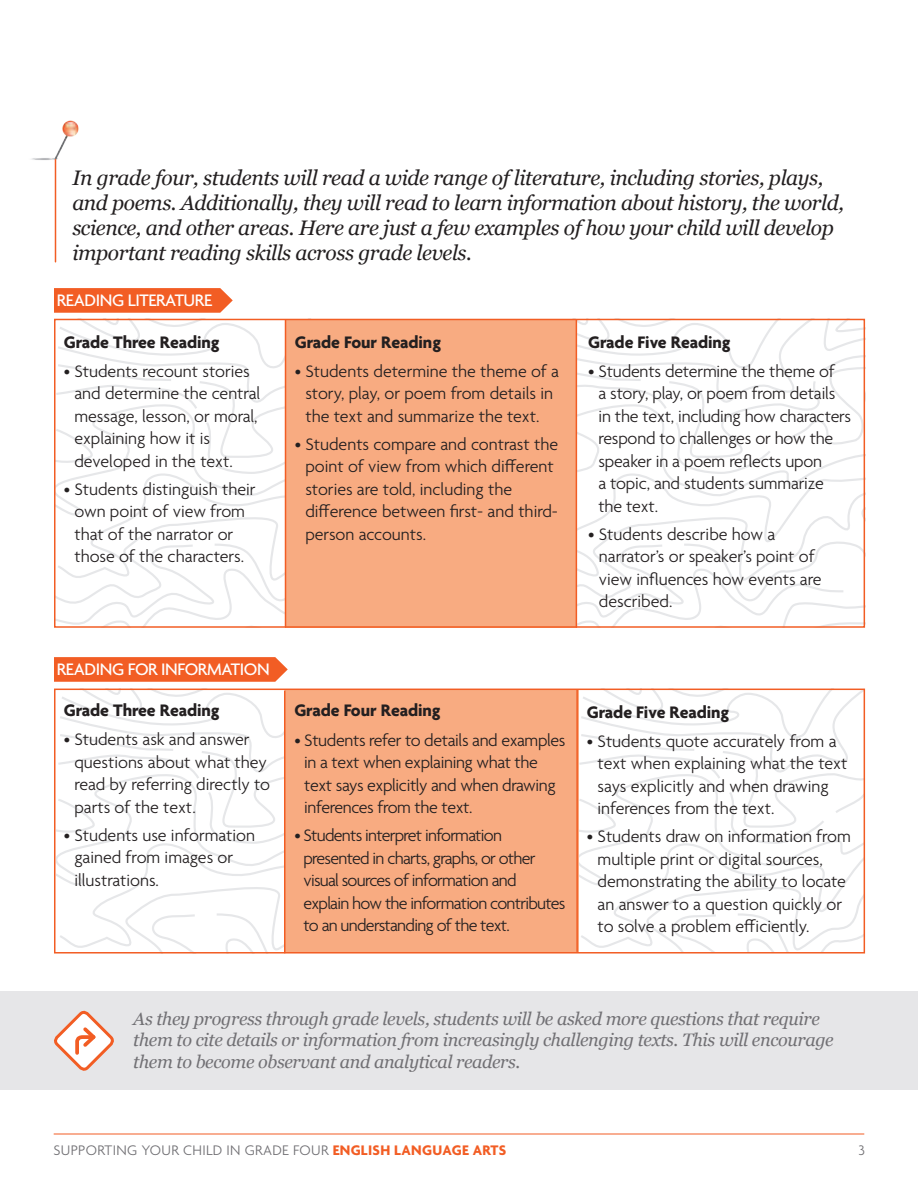
<style>
.page{position:relative;width:918px;height:1188px;background:#fff}
.page>*{position:absolute;margin:0;border:0;box-sizing:border-box;transform-origin:0 0}
.Call_Out{font:italic 21px/25.2px "Georgia";letter-spacing:-.02em;color:#231f20}
.Bullet_Copy{font:300 18px/22.5px "Agenda";color:#231f20}
.Call_Out-2{font:italic 18px/21.6px "Georgia";letter-spacing:-.02em;color:#717074}
.Bullet_Copy-2{font:300 18px/22.5px "Agenda";letter-spacing:-.04em;color:#231f20}
.Bullet_Copy-3{font:300 18px/22.5px "Agenda";letter-spacing:-.02em;color:#231f20}
.Bullet_Copy-4{font:700 18px "Agenda";color:#231f20}
.Call_Out-3{font:500 18px "Agenda";letter-spacing:-.02em;color:#fff}
.t1{font:300 15px "Agenda";letter-spacing:.02em;color:#717074}
.s1{font-weight:700;color:#f25d24}
</style>
<div class="page">
<img style="left:31px;top:120px;width:48px;height:56px">
<svg style="left:57px;top:692px;width:227px;height:259px"></svg>
<svg style="left:579px;top:692px;width:283px;height:259px"></svg>
<svg style="left:57px;top:322px;width:228px;height:303px"></svg>
<svg style="left:577px;top:322px;width:285px;height:303px"></svg>
<div style="left:286px;top:319px;width:291px;height:309px;background:#f8ab81"></div>
<hr style="left:576px;top:320px;width:1px;height:307px;background:#f25d24">
<hr style="left:285px;top:320px;width:1px;height:307px;background:#f25d24">
<hr style="left:54px;top:1134px;width:810px;height:1px;background:#f25d24">
<div style="left:54px;top:319px;width:811px;height:309px;border:2px solid #f25d24"></div>
<hr style="left:55px;top:160px;width:1px;height:102px;background:#f25d24">
<div style="left:285px;top:689px;width:294px;height:263px;background:#f8ab81"></div>
<hr style="left:576px;top:690px;width:2px;height:261px;background:#f25d24">
<hr style="left:284px;top:691px;width:2px;height:262px;background:#f25d24">
<div style="left:54px;top:689px;width:811px;height:265px;border:2px solid #f25d24"></div>
<div style="left:1px;top:991px;width:917px;height:99px;background:#e6e6e8"></div>
<svg style="left:54px;top:1010px;width:60px;height:61px"></svg>
<svg style="left:54px;top:288px;width:179px;height:25px;background:#f2652e"></svg>
<svg style="left:54px;top:657px;width:234px;height:25px;background:#f2632d"></svg>
<p class="Call_Out" style="left:72px;top:165px;width:773px">In grade four, students will read a wide range of literature, including stories, plays, and poems. Additionally, they will read to learn information about history, the world, science, and other areas. Here are just a few examples of how your child will develop important reading skills across grade levels.</p>
<p class="Call_Out-3" style="left:57px;top:290px;width:157px">READING LITERATURE</p>
<p class="Bullet_Copy-4" style="left:64px;top:332px;width:157px">Grade Three Reading</p>
<p class="Bullet_Copy" style="left:74px;top:361px;width:187px;text-indent:-11px">• Students recount stories and determine the central message, lesson, or moral, explaining how it is developed in the text.</p>
<p class="Bullet_Copy" style="left:74px;top:479px;width:183px;text-indent:-11px">• Students distinguish their own point of view from that of the narrator or those of the characters.</p>
<p class="Call_Out-3" style="left:57px;top:659px;width:214px">READING FOR INFORMATION</p>
<p class="Bullet_Copy-4" style="left:64px;top:701px;width:157px">Grade Three Reading</p>
<p class="Bullet_Copy" style="left:74px;top:730px;width:197px;text-indent:-11px">• Students ask and answer questions about what they read by referring directly to parts of the text.</p>
<p class="Bullet_Copy" style="left:74px;top:825px;width:182px;text-indent:-11px">• Students use information gained from images or illustrations.</p>
<p class="Bullet_Copy-4" style="left:295px;top:332px;width:148px">Grade Four Reading</p>
<p class="Bullet_Copy" style="left:295px;top:361px;width:266px;text-align:center">• Students determine the theme of a story, play, or poem from details in the text and summarize the text.</p>
<p class="Bullet_Copy" style="left:305px;top:434px;width:254px;text-indent:-11px">• Students compare and contrast the point of view from which different stories are told, including the difference between first- and third&shy;person accounts.</p>
<p class="Bullet_Copy-4" style="left:588px;top:332px;width:144px">Grade Five Reading</p>
<p class="Bullet_Copy" style="left:599px;top:361px;width:254px;text-indent:-10px">• Students determine the theme of<br>a story, play, or poem from details in the text, including how characters respond to challenges or how the speaker in a poem reflects upon<br>a topic, and students summarize the text.</p>
<p class="Bullet_Copy" style="left:599px;top:524px;width:224px;text-indent:-11px">• Students describe how a narrator’s or speaker’s point of view influences how events are described.</p>
<p class="Bullet_Copy-4" style="left:294px;top:701px;width:148px">Grade Four Reading</p>
<p class="Bullet_Copy-3" style="left:304px;top:730px;width:263px;text-indent:-10px">• Students refer to details and examples in a text when explaining what the text says explicitly and when drawing inferences from the text.</p>
<p class="Bullet_Copy-2" style="left:304px;top:825px;width:263px;text-indent:-9px">• Students interpret information presented in charts, graphs, or other visual sources of information and explain how the information contributes to an understanding of the text.</p>
<p class="Bullet_Copy-4" style="left:587px;top:702px;width:144px">Grade Five Reading</p>
<p class="Bullet_Copy" style="left:598px;top:731px;width:251px;text-indent:-11px">• Students quote accurately from a text when explaining what the text says explicitly and when drawing inferences from the text.</p>
<p class="Bullet_Copy" style="left:598px;top:826px;width:255px;text-indent:-11px">• Students draw on information from multiple print or digital sources, demonstrating the ability to locate an answer to a question quickly or to solve a problem efficiently.</p>
<p class="Call_Out-2" style="left:133px;top:1008px;width:702px">As they progress through grade levels, students will be asked more questions that require them to cite details or information from increasingly challenging texts. This will encourage them to become observant and analytical readers.</p>
<p class="t1" style="left:54px;top:1142px;width:454px">SUPPORTING YOUR CHILD IN GRADE FOUR <span class="s1">ENGLISH LANGUAGE ARTS</span></p>
<p class="t1" style="left:859px;top:1142px;width:8px">3</p>
</div>
